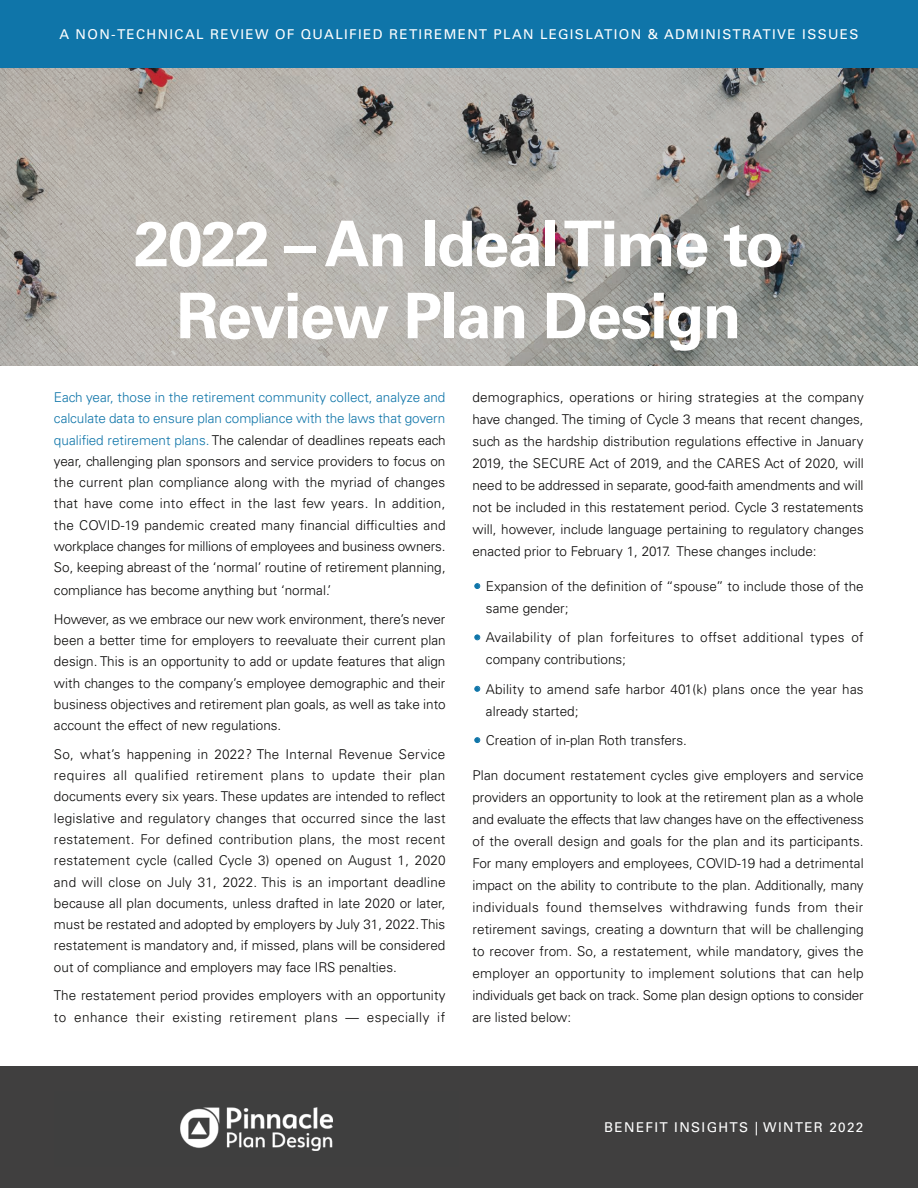
<style>
.page{position:relative;width:918px;height:1188px;background:#fff}
.page>*{position:absolute;margin:0;border:0;box-sizing:border-box;transform-origin:0 0}
.t1{font:700 63px/72px "Univers LT Std 45";letter-spacing:-.025em;color:#fff;text-align:center}
.t2{font:300 13.5px/21.3px "Univers LT Std";color:#090807;text-align:justify}
.t3{font:13.5px "Univers LT Std";letter-spacing:.1em;color:#fff}
.t4{font:300 13.5px/21.9px "Univers LT Std";letter-spacing:.025em;color:#090807}
.s1{color:#0f75a9}
</style>
<div class="page">
<svg style="left:0;top:68px;width:918px;height:297px;background:#a6a4a0"></svg>
<div style="left:0;top:1066px;width:918px;height:122px;background:#403f3f"></div>
<div style="left:0;top:0;width:918px;height:68px;background:#0f75a9"></div>
<img style="left:180px;top:1108px;width:153px;height:43px">
<p class="t3" style="left:59px;top:26px;width:801px">A NON-TECHNICAL REVIEW OF QUALIFIED RETIREMENT PLAN LEGISLATION &amp; ADMINISTRATIVE ISSUES</p>
<h1 class="t1" style="left:134px;top:209px;width:651px">2022 – An Ideal Time to<br>Review Plan Design</h1>
<p class="t2" style="left:54px;top:387px;width:393px"><span class="s1">Each year, those in the retirement community collect, analyze and calculate data to ensure plan compliance with the laws that govern qualified retirement plans.</span> The calendar of deadlines repeats each year, challenging plan sponsors and service providers to focus on the current plan compliance along with the myriad of changes that have come into effect in the last few years. In addition, the COVID-19 pandemic created many financial difficulties and workplace changes for millions of employees and business owners.<br>So, keeping abreast of the ‘normal’ routine of retirement planning,</p>
<p class="t2" style="left:54px;top:576px;width:393px;line-height:28.8px">compliance has become anything but ‘normal.’<br>However, as we embrace our new work environment, there’s never</p>
<p class="t2" style="left:54px;top:630px;width:393px">been a better time for employers to reevaluate their current plan design. This is an opportunity to add or update features that align with changes to the company’s employee demographic and their business objectives and retirement plan goals, as well as take into account the effect of new regulations.</p>
<p class="t2" style="left:54px;top:743px;width:393px">So, what’s happening in 2022? The Internal Revenue Service requires all qualified retirement plans to update their plan documents every six years. These updates are intended to reflect legislative and regulatory changes that occurred since the last restatement. For defined contribution plans, the most recent restatement cycle (called Cycle 3) opened on August 1, 2020 and will close on July 31, 2022. This is an important deadline because all plan documents, unless drafted in late 2020 or later, must be restated and adopted by employers by July 31, 2022. This restatement is mandatory and, if missed, plans will be considered out of compliance and employers may face IRS penalties.</p>
<p class="t2" style="left:54px;top:985px;width:393px">The restatement period provides employers with an opportunity to enhance their existing retirement plans — especially if</p>
<p class="t2" style="left:472px;top:386px;width:393px;line-height:21.9px">demographics, operations or hiring strategies at the company have changed. The timing of Cycle 3 means that recent changes, such as the hardship distribution regulations effective in January 2019, the SECURE Act of 2019, and the CARES Act of 2020, will need to be addressed in separate, good-faith amendments and will not be included in this restatement period. Cycle 3 restatements will, however, include language pertaining to regulatory changes enacted prior to February 1, 2017. These changes include:</p>
<p class="t2" style="left:486px;top:575px;width:379px;line-height:21.9px;text-indent:-12px"><span class="s1">•</span> Expansion of the definition of “spouse” to include those of the same gender;</p>
<p class="t4" style="left:486px;top:627px;width:379px;text-indent:-12px"><span class="s1">•</span> Availability of plan forfeitures to offset additional types of company contributions;</p>
<p class="t2" style="left:486px;top:678px;width:379px;line-height:21.9px;text-indent:-12px"><span class="s1">•</span> Ability to amend safe harbor 401(k) plans once the year has already started;</p>
<p class="t2" style="left:474px;top:730px;width:214px"><span class="s1">•</span> Creation of in-plan Roth transfers.</p>
<p class="t2" style="left:472px;top:765px;width:393px;line-height:21.9px">Plan document restatement cycles give employers and service providers an opportunity to look at the retirement plan as a whole and evaluate the effects that law changes have on the effectiveness of the overall design and goals for the plan and its participants.<br>For many employers and employees, COVID-19 had a detrimental impact on the ability to contribute to the plan. Additionally, many individuals found themselves withdrawing funds from their retirement savings, creating a downturn that will be challenging to recover from. So, a restatement, while mandatory, gives the employer an opportunity to implement solutions that can help individuals get back on track. Some plan design options to consider are listed below:</p>
<p class="t3" style="left:604px;top:1119px;width:261px">BENEFIT INSIGHTS | WINTER 2022</p>
</div>
